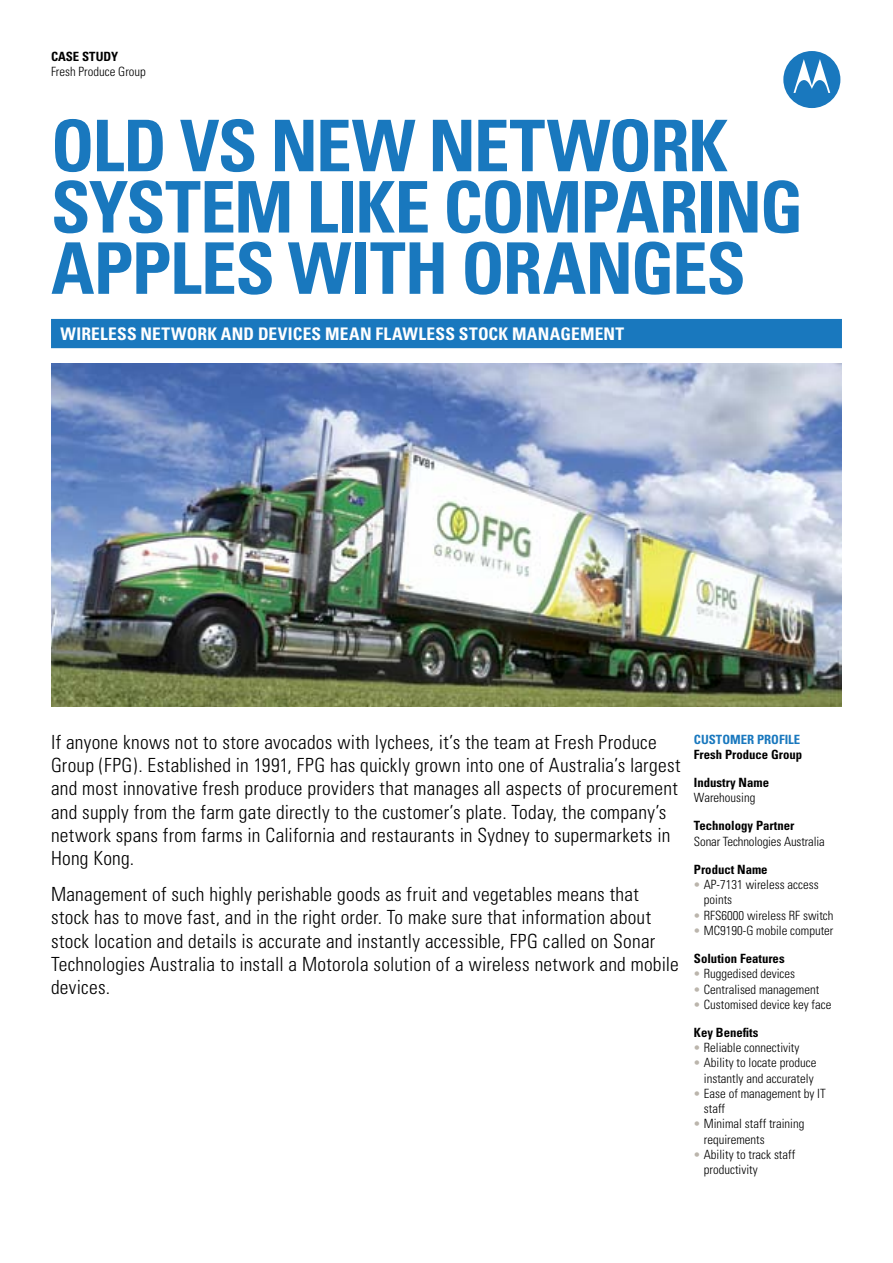
<style>
.page{position:relative;width:893px;height:1263px;background:#fff}
.page>*{position:absolute;margin:0;border:0;box-sizing:border-box;transform-origin:0 0}
.t1{font:700 condensed 71.25px/61.2px "Univers";letter-spacing:-.02em;color:#1978be}
.t2{font:300 condensed 19.5px/23.2px "Univers";letter-spacing:.015em;color:#000}
.t3{font:700 condensed 17.4px "Univers";letter-spacing:.025em;color:#fff}
.t4{font:300 condensed 12.75px/15.3px "Univers";color:#000}
.t5{font:700 condensed 12.75px/28px "Univers";color:#000}
.t6{font:700 condensed 12.75px "Univers";color:#1978be}
.s1{font-family:"Frutiger LT";font-stretch:normal;color:#bbb5ac}
.s2{font-weight:700}
</style>
<div class="page">
<div style="left:51px;top:319px;width:791px;height:29px;background:#1978be"></div>
<svg style="left:783px;top:51px;width:57px;height:57px"></svg>
<img style="left:51px;top:364px;width:791px;height:343px">
<p class="t5" style="left:51px;top:42px;width:69px">CASE STUDY</p>
<p class="t4" style="left:51px;top:64px;width:96px">Fresh Produce Group</p>
<h1 class="t1" style="left:51px;top:115px;width:678px">OLD VS NEW NETWORK<br>SYSTE</h1>
<h1 class="t1" style="left:51px;top:176px;width:754px;text-indent:183px">M LIKE COMPARING<br>APPLES WITH ORANGES</h1>
<p class="t3" style="left:61px;top:323px;width:58px">WIRELESS</p>
<p class="t3" style="left:141px;top:323px;width:163px">NETWORK AND DEVICES</p>
<p class="t3" style="left:325px;top:323px;width:112px">MEAN FLAWLESS</p>
<p class="t3" style="left:459px;top:323px;width:11px">STOC</p>
<p class="t3" style="left:499px;top:323px;width:123px">K MANAGEMENT</p>
<p class="t2" style="left:51px;top:730px;width:631px">If anyone knows not to store avocados with lychees, it’s the team at Fresh Produce Group (FPG). Established in 1991, FPG has quickly grown into one of Australia’s largest and most innovative fresh produce providers that manages all aspects of procurement and supply from the farm gate directly to the customer’s plate. Today, the company’s network spans from farms in California and restaurants in Sydney to supermarkets in Hong Kong.</p>
<p class="t2" style="left:51px;top:883px;width:629px">Management of such highly perishable goods as fruit and vegetables means that stock has to move fast, and in the right order. To make sure that information about stock location and details is accurate and instantly accessible, FPG called on Sonar Technologies Australia to install a Motorola solution of a wireless network and mobile devices.</p>
<p class="t6" style="left:694px;top:731px;width:15px">CUSTO</p>
<p class="t6" style="left:730px;top:731px;width:70px">MER PROFILE</p>
<p class="t5" style="left:694px;top:740px;width:110px">FRESH PRODUCE GROUP<br>INDUSTRY NAME</p>
<p class="t4" style="left:694px;top:790px;width:63px">Warehousing</p>
<p class="t5" style="left:694px;top:812px;width:102px">TECHNOLOGY PARTNER</p>
<p class="t4" style="left:694px;top:833px;width:132px">Sonar Technologies Australia</p>
<p class="t5" style="left:694px;top:855px;width:75px">PRODUCT NAME</p>
<p class="t4" style="left:704px;top:877px;width:116px;text-indent:-10px"><span class="s1">•</span> AP-7131 wireless access points</p>
<p class="t4" style="left:694px;top:907px;width:141px"><span class="s1">•</span> RFS6000 wireless RF switch</p>
<p class="t4" style="left:694px;top:916px;width:141px;line-height:28px"><span class="s1">•</span> MC9190-G mobile computer<br><span class="s2">SOLUTION FEATURES</span></p>
<p class="t4" style="left:694px;top:966px;width:103px"><span class="s1">•</span> Ruggedised devices</p>
<p class="t4" style="left:694px;top:981px;width:127px"><span class="s1">•</span> Centralised management</p>
<p class="t4" style="left:694px;top:990px;width:139px;line-height:27.8px"><span class="s1">•</span> Customised device key face<br><span class="s2">KEY BENEFITS</span></p>
<p class="t4" style="left:694px;top:1040px;width:107px"><span class="s1">•</span> Reliable connectivity</p>
<p class="t4" style="left:694px;top:1055px;width:124px;text-align:center"><span class="s1">•</span> Ability to locate produce instantly and accurately</p>
<p class="t4" style="left:704px;top:1086px;width:123px;text-indent:-10px"><span class="s1">•</span> Ease of management by IT staff</p>
<p class="t4" style="left:704px;top:1116px;width:102px;text-indent:-10px"><span class="s1">•</span> Minimal staff training requirements</p>
<p class="t4" style="left:704px;top:1147px;width:93px;text-indent:-10px"><span class="s1">•</span> Ability to track staff productivity</p>
</div>
